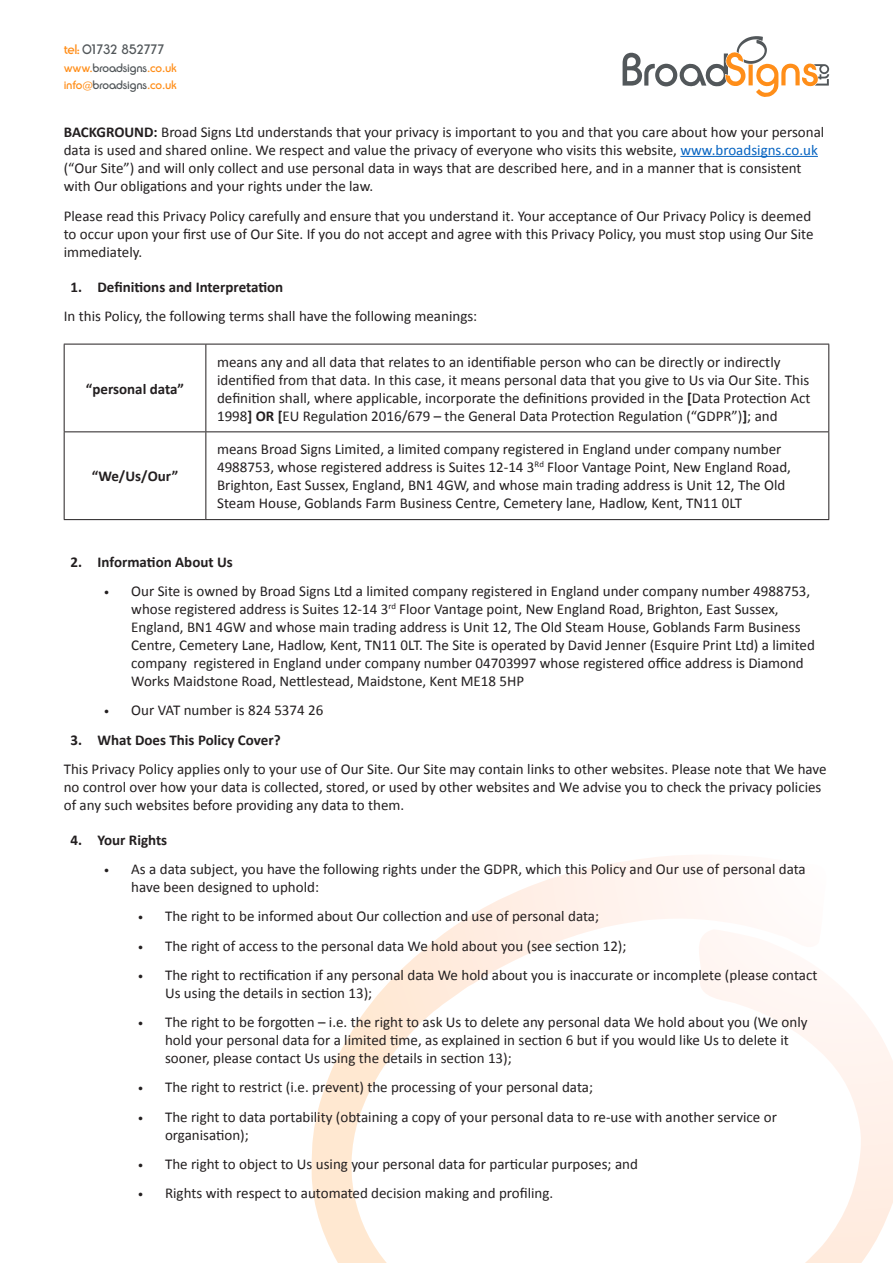
<style>
.page{position:relative;width:893px;height:1263px;background:#fff}
.page>*{position:absolute;margin:0;border:0;box-sizing:border-box;transform-origin:0 0}
.t1{font:15px/18px "Calibri";color:#231f20}
.t2{font:700 15px "Calibri";color:#231f20}
.t3{font:13.5px "Ronda IT Cby BT";letter-spacing:-.04em;color:#52575a;scale:.9 1}
.t4{font:12px/17.4px "Ronda IT Cby BT";letter-spacing:-.02em;color:#ff8e19}
.s1{color:#ff8e19}
.s2{color:#52575a}
.s3{font-size:10.5px}
.s4{font-weight:700}
.s5{color:#0563c1}
.s6{font-family:"Helvetica Neue LT Std";font-weight:900}
</style>
<div class="page">
<svg style="left:623px;top:36px;width:206px;height:61px"></svg>
<svg style="left:312px;top:855px;width:581px;height:408px"></svg>
<hr style="left:680px;top:156px;width:138px;height:1px;background:#0563c1">
<svg style="left:65px;top:345px;width:763px;height:174px"></svg>
<hr style="left:64px;top:344px;width:142px;height:1px;background:#231f20">
<hr style="left:64px;top:344px;width:1px;height:87px;background:#231f20">
<hr style="left:206px;top:344px;width:623px;height:1px;background:#231f20">
<hr style="left:205px;top:344px;width:1px;height:87px;background:#231f20">
<hr style="left:828px;top:344px;width:1px;height:87px;background:#231f20">
<hr style="left:64px;top:431px;width:142px;height:1px;background:#231f20">
<hr style="left:64px;top:432px;width:1px;height:87px;background:#231f20">
<hr style="left:206px;top:431px;width:623px;height:1px;background:#231f20">
<hr style="left:205px;top:432px;width:1px;height:87px;background:#231f20">
<hr style="left:828px;top:432px;width:1px;height:87px;background:#231f20">
<hr style="left:64px;top:519px;width:142px;height:1px;background:#231f20">
<hr style="left:206px;top:519px;width:623px;height:1px;background:#231f20">
<p class="t3" style="left:64px;top:41px;width:114px"><span class="s1">tel:</span> 01732 852777</p>
<p class="t4" style="left:64px;top:59px;width:115px">www.<span class="s2">broadsigns</span>.co.uk info<span class="s3">@</span><span class="s2">broadsigns</span>.co.uk</p>
<p class="t1" style="left:64px;top:123px;width:762px"><span class="s4">BACKGROUND:</span> Broad Signs Ltd understands that your privacy is important to you and that you care about how your personal data is used and shared online. We respect and value the privacy of everyone who visits this website, <span class="s5">www.broadsigns.co.uk </span>(“Our Site”) and will only collect and use personal data in ways that are described here, and in a manner that is consistent with Our obligations and your rights under the law.</p>
<p class="t1" style="left:64px;top:207px;width:751px">Please read this Privacy Policy carefully and ensure that you understand it. Your acceptance of Our Privacy Policy is deemed to occur upon your first use of Our Site. If you do not accept and agree with this Privacy Policy, you must stop using Our Site immediately.</p>
<p class="t2" style="left:71px;top:277px;width:214px">1. Definitions and Interpretation</p>
<p class="t1" style="left:64px;top:307px;width:415px">In this Policy, the following terms shall have the following meanings:</p>
<p class="t2" style="left:86px;top:379px;width:100px">“personal data”</p>
<p class="t2" style="left:92px;top:467px;width:88px">“We/Us/Our”</p>
<p class="t1" style="left:217px;top:353px;width:595px">means any and all data that relates to an identifiable person who can be directly or indirectly identified from that data. In this case, it means personal data that you give to Us via Our Site. This definition shall, where applicable, incorporate the definitions provided in the <span class="s4">[</span>Data Protection Act 1998<span class="s4">] OR [</span>EU Regulation 2016/679 – the General Data Protection Regulation (“GDPR”)<span class="s4">]</span>; and</p>
<p class="t1" style="left:217px;top:440px;width:575px">means Broad Signs Limited, a limited company registered in England under company number 4988753, whose registered address is Suites 12-14 3<sup>Rd</sup> Floor Vantage Point, New England Road, Brighton, East Sussex, England, BN1 4GW, and whose main trading address is Unit 12, The Old Steam House, Goblands Farm Business Centre, Cemetery lane, Hadlow, Kent, TN11 0LT</p>
<p class="t1" style="left:104px;top:547px;width:707px;line-height:29.2px;text-indent:-34px"><span class="s4">2. Information About Us<br></span><span class="s6">·</span> Our Site is owned by Broad Signs Ltd a limited company registered in England under company number 4988753,</p>
<p class="t1" style="left:131px;top:600px;width:685px">whose registered address is Suites 12-14 3<sup>rd</sup> Floor Vantage point, New England Road, Brighton, East Sussex, England, BN1 4GW and whose main trading address is Unit 12, The Old Steam House, Goblands Farm Business Centre, Cemetery Lane, Hadlow, Kent, TN11 0LT. The Site is operated by David Jenner (Esquire Print Ltd) a limited company registered in England under company number 04703997 whose registered office address is Diamond Works Maidstone Road, Nettlestead, Maidstone, Kent ME18 5HP</p>
<p class="t1" style="left:104px;top:701px;width:221px"><span class="s6">·</span> Our VAT number is 824 5374 26</p>
<p class="t2" style="left:71px;top:730px;width:212px">3. What Does This Policy Cover?</p>
<p class="t1" style="left:64px;top:760px;width:764px">This Privacy Policy applies only to your use of Our Site. Our Site may contain links to other websites. Please note that We have no control over how your data is collected, stored, or used by other websites and We advise you to check the privacy policies of any such websites before providing any data to them.</p>
<p class="t1" style="left:104px;top:825px;width:703px;line-height:29.2px;text-indent:-34px"><span class="s4">4. Your Rights<br></span><span class="s6">·</span> As a data subject, you have the following rights under the GDPR, which this Policy and Our use of personal data</p>
<p class="t1" style="left:138px;top:872px;width:681px;line-height:29.2px;text-indent:-7px">have been designed to uphold:<br><span class="s6">·</span> The right to be informed about Our collection and use of personal data;<br><span class="s6">·</span> The right of access to the personal data We hold about you (see section 12);<br><span class="s6">·</span> The right to rectification if any personal data We hold about you is inaccurate or incomplete (please contact</p>
<p class="t1" style="left:138px;top:978px;width:671px;line-height:29.2px;text-indent:27px">Us using the details in section 13);<br><span class="s6">·</span> The right to be forgotten – i.e. the right to ask Us to delete any personal data We hold about you (We only</p>
<p class="t1" style="left:165px;top:1031px;width:625px">hold your personal data for a limited time, as explained in section 6 but if you would like Us to delete it sooner, please contact Us using the details in section 13);</p>
<p class="t1" style="left:138px;top:1073px;width:640px;line-height:29.2px"><span class="s6">·</span> The right to restrict (i.e. prevent) the processing of your personal data;<br><span class="s6">·</span> The right to data portability (obtaining a copy of your personal data to re-use with another service or</p>
<p class="t1" style="left:138px;top:1120px;width:501px;line-height:29.2px;text-indent:27px">organisation);<br><span class="s6">·</span> The right to object to Us using your personal data for particular purposes; and <span class="s6">·</span> Rights with respect to automated decision making and profiling.</p>
</div>
